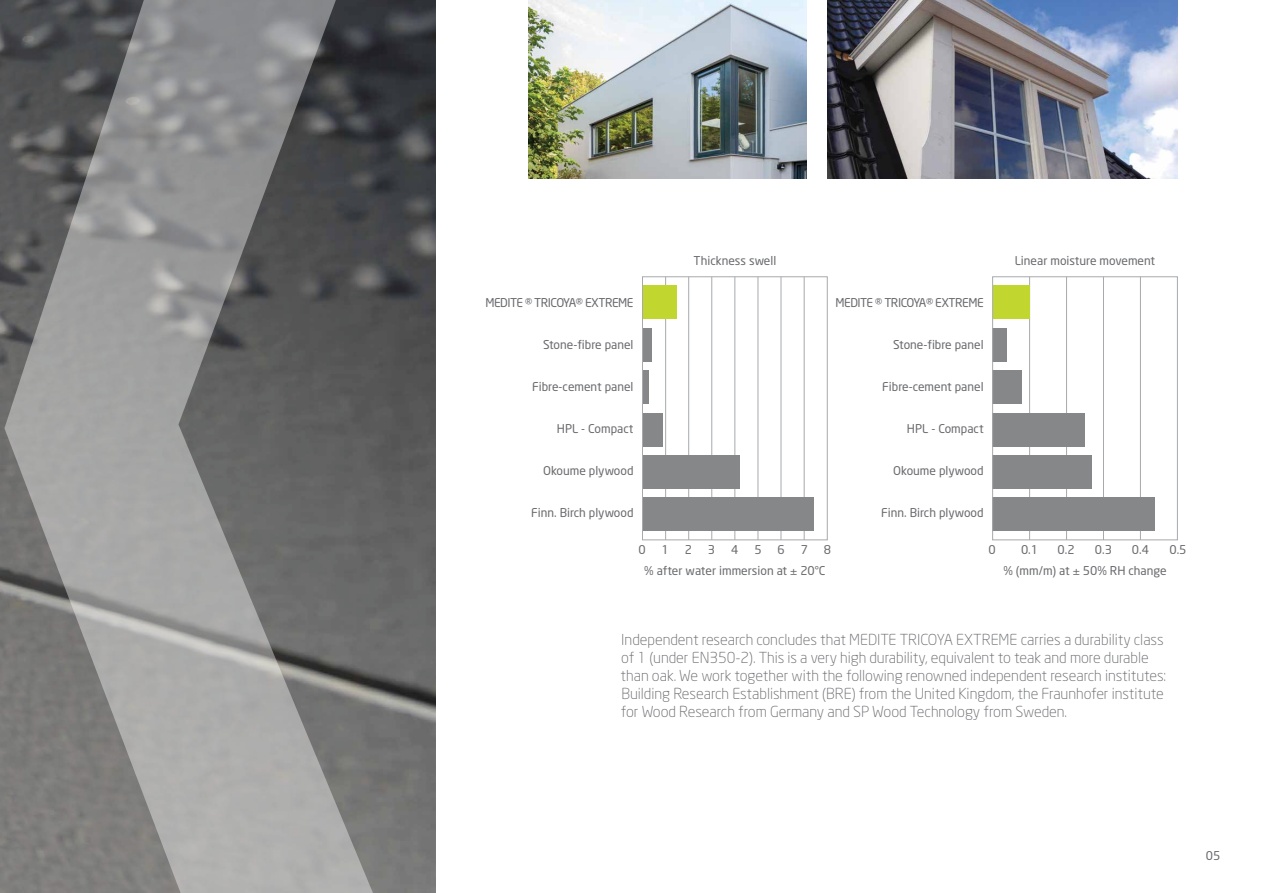
<style>
.page{position:relative;width:1263px;height:893px;background:#fff}
.page>*{position:absolute;margin:0;border:0;box-sizing:border-box;transform-origin:0 0}
.t1{font:300 15px/18px "Neo Sans CE";letter-spacing:-.005em;color:#696a6d}
.t2{font:12px "Neo Sans CE";color:#696a6d}
.t3{font:12px "Neo Sans CE";letter-spacing:-.04em;color:#696a6d}
.s1{font-family:"Helvetica Neue LT Std"}
</style>
<div class="page">
<img style="left:0;top:0;width:435px;height:893px">
<svg style="left:4px;top:0;width:374px;height:893px;background:#818282"></svg>
<img style="left:828px;top:0;width:350px;height:179px">
<img style="left:528px;top:0;width:278px;height:179px">
<hr style="left:758px;top:277px;width:1px;height:263px;background:#a7a9ac">
<hr style="left:734px;top:277px;width:1px;height:263px;background:#a7a9ac">
<hr style="left:711px;top:277px;width:1px;height:263px;background:#a7a9ac">
<hr style="left:688px;top:277px;width:1px;height:263px;background:#a7a9ac">
<hr style="left:781px;top:277px;width:1px;height:263px;background:#a7a9ac">
<hr style="left:665px;top:277px;width:1px;height:263px;background:#a7a9ac">
<div style="left:642px;top:285px;width:35px;height:34px;background:#c1d72f"></div>
<div style="left:642px;top:413px;width:21px;height:33px;background:#858789"></div>
<div style="left:642px;top:370px;width:7px;height:34px;background:#858789"></div>
<div style="left:642px;top:328px;width:10px;height:34px;background:#858789"></div>
<hr style="left:804px;top:277px;width:1px;height:263px;background:#a7a9ac">
<div style="left:642px;top:497px;width:171px;height:34px;background:#858789"></div>
<div style="left:642px;top:455px;width:97px;height:34px;background:#858789"></div>
<div style="left:642px;top:276px;width:186px;height:264px;border:1px solid #a7a9ac"></div>
<hr style="left:1140px;top:277px;width:1px;height:263px;background:#a7a9ac">
<hr style="left:1103px;top:277px;width:1px;height:263px;background:#a7a9ac">
<hr style="left:1066px;top:277px;width:1px;height:263px;background:#a7a9ac">
<hr style="left:1029px;top:277px;width:1px;height:263px;background:#a7a9ac">
<div style="left:992px;top:285px;width:37px;height:34px;background:#c1d72f"></div>
<div style="left:992px;top:413px;width:93px;height:33px;background:#858789"></div>
<div style="left:992px;top:328px;width:14px;height:34px;background:#858789"></div>
<div style="left:992px;top:370px;width:30px;height:34px;background:#858789"></div>
<div style="left:992px;top:497px;width:163px;height:34px;background:#858789"></div>
<div style="left:992px;top:455px;width:100px;height:34px;background:#858789"></div>
<div style="left:992px;top:276px;width:186px;height:264px;border:1px solid #a7a9ac"></div>
<p class="t3" style="left:485px;top:295px;width:150px">MEDITE ® TRICOYA® EXTREME</p>
<p class="t2" style="left:543px;top:337px;width:92px">Stone-fibre panel</p>
<p class="t2" style="left:532px;top:379px;width:103px">Fibre-cement panel</p>
<p class="t2" style="left:557px;top:421px;width:78px">HPL - Compact</p>
<p class="t2" style="left:543px;top:463px;width:92px">Okoume plywood</p>
<p class="t2" style="left:531px;top:505px;width:104px">Finn. Birch plywood</p>
<p class="t2" style="left:694px;top:253px;width:84px">Thickness swell</p>
<p class="t3" style="left:835px;top:295px;width:150px">MEDITE ® TRICOYA® EXTREME</p>
<p class="t2" style="left:893px;top:337px;width:92px">Stone-fibre panel</p>
<p class="t2" style="left:882px;top:379px;width:103px">Fibre-cement panel</p>
<p class="t2" style="left:907px;top:421px;width:78px">HPL - Compact</p>
<p class="t2" style="left:893px;top:463px;width:92px">Okoume plywood</p>
<p class="t2" style="left:881px;top:505px;width:104px">Finn. Birch plywood</p>
<p class="t2" style="left:1015px;top:253px;width:142px">Linear moisture movement</p>
<p class="t2" style="left:638px;top:542px;width:9px">0</p>
<p class="t2" style="left:662px;top:542px;width:9px">1</p>
<p class="t2" style="left:685px;top:542px;width:9px">2</p>
<p class="t2" style="left:708px;top:542px;width:9px">3</p>
<p class="t2" style="left:731px;top:542px;width:9px">4</p>
<p class="t2" style="left:754px;top:542px;width:9px">5</p>
<p class="t2" style="left:777px;top:542px;width:9px">6</p>
<p class="t2" style="left:801px;top:542px;width:9px">7</p>
<p class="t2" style="left:824px;top:542px;width:9px">8</p>
<p class="t2" style="left:988px;top:542px;width:9px">0</p>
<p class="t2" style="left:1021px;top:542px;width:19px">0.1</p>
<p class="t2" style="left:1057px;top:542px;width:19px">0.2</p>
<p class="t2" style="left:1095px;top:542px;width:19px">0.3</p>
<p class="t2" style="left:1132px;top:542px;width:19px">0.4</p>
<p class="t2" style="left:1169px;top:542px;width:19px">0.5</p>
<p class="t2" style="left:644px;top:563px;width:183px">% after water immersion at <span class="s1">±</span> 20°C</p>
<p class="t2" style="left:1003px;top:563px;width:165px">% (mm/m) at <span class="s1">±</span> 50% RH change</p>
<p class="t1" style="left:620px;top:630px;width:547px">Independent research concludes that MEDITE TRICOYA EXTREME carries a durability class of 1 (under EN350-2). This is a very high durability, equivalent to teak and more durable than oak. We work together with the following renowned independent research institutes:<br>Building Research Establishment (BRE) from the United Kingdom, the Fraunhofer institute for Wood Research from Germany and SP Wood Technology from Sweden.</p>
<p class="t2" style="left:1206px;top:848px;width:16px">05</p>
</div>
